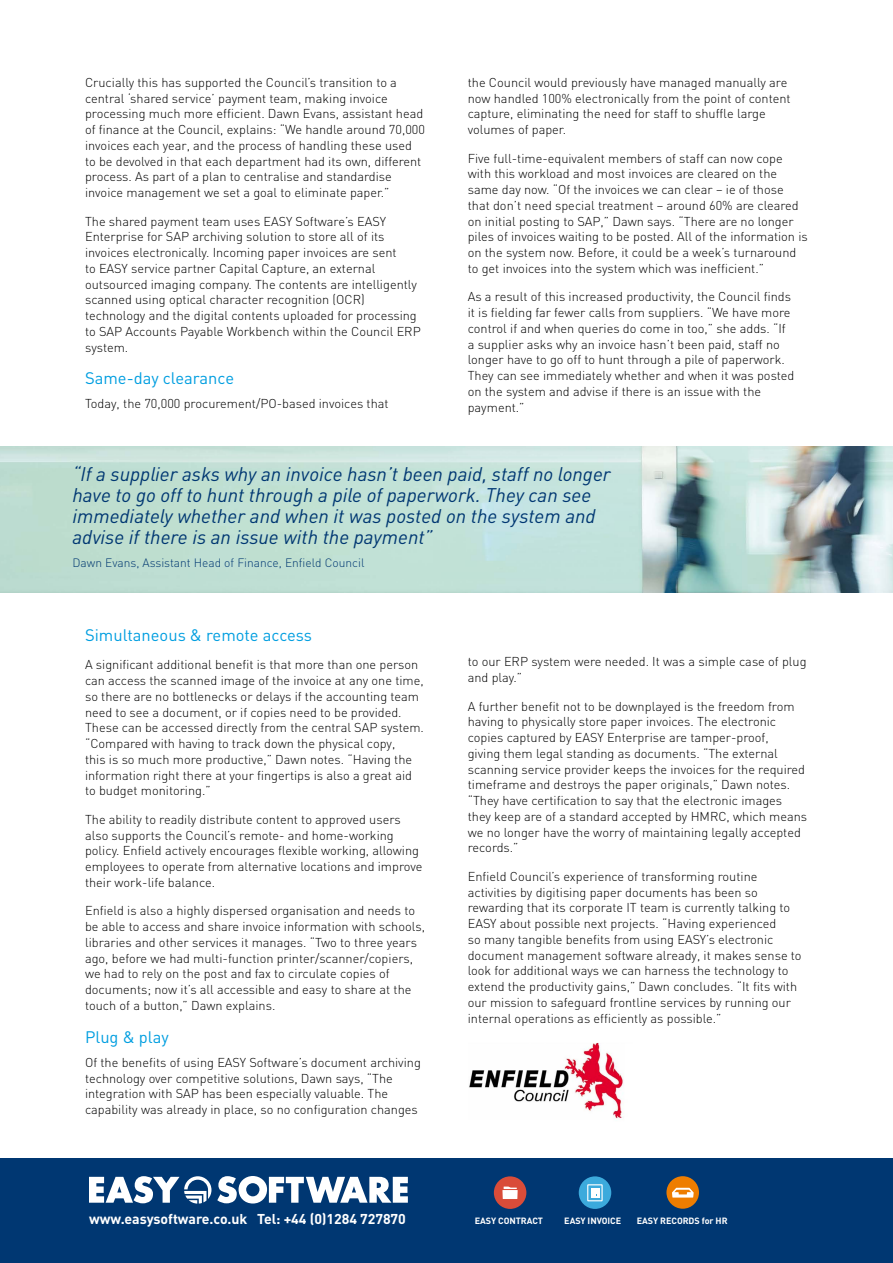
<style>
.page{position:relative;width:893px;height:1263px;background:#fff}
.page>*{position:absolute;margin:0;border:0;box-sizing:border-box;transform-origin:0 0}
.t1{font:italic 19.5px/21px "DINOT";color:#003772}
.t2{font:16.5px "DIN";color:#009ee0}
.t3{font:700 14.1px "DIN";letter-spacing:-.005em;color:#fff}
.t4{font:300 12.75px/15.8px "DIN";color:#000}
.t5{font:300 12px "DIN";color:#003772}
.t6{font:700 9px "DIN";letter-spacing:-.005em;color:#fff}
</style>
<div class="page">
<img style="left:0;top:447px;width:893px;height:145px">
<div style="left:0;top:1158px;width:893px;height:105px;background:#003772"></div>
<svg style="left:89px;top:1176px;width:319px;height:28px"></svg>
<div style="left:494px;top:1176px;width:32px;height:33px;background:#d94c39;border-radius:50%"></div>
<div style="left:502px;top:1190px;width:16px;height:9px;background:#fff"></div>
<svg style="left:502px;top:1186px;width:15px;height:10px"></svg>
<div style="left:579px;top:1176px;width:32px;height:33px;background:#3caadc;border-radius:50%"></div>
<div style="left:587px;top:1184px;width:16px;height:17px;border:1px solid #fff"></div>
<svg style="left:591px;top:1184px;width:12px;height:14px"></svg>
<div style="left:666px;top:1176px;width:33px;height:33px;background:#ee7d00;border-radius:50%"></div>
<svg style="left:672px;top:1188px;width:22px;height:9px"></svg>
<img style="left:469px;top:1043px;width:155px;height:76px">
<p class="t4" style="left:85px;top:74px;width:341px">Crucially this has supported the Council’s transition to a central ‘shared service’ payment team, making invoice processing much more efficient. Dawn Evans, assistant head of finance at the Council, explains: “We handle around 70,000 invoices each year, and the process of handling these used to be devolved in that each department had its own, different process. As part of a plan to centralise and standardise invoice management we set a goal to eliminate paper.”</p>
<p class="t4" style="left:85px;top:213px;width:337px">The shared payment team uses EASY Software’s EASY Enterprise for SAP archiving solution to store all of its invoices electronically. Incoming paper invoices are sent<br>to EASY service partner Capital Capture, an external outsourced imaging company. The contents are intelligently scanned using optical character recognition (OCR) technology and the digital contents uploaded for processing to SAP Accounts Payable Workbench within the Council ERP system.</p>
<p class="t2" style="left:85px;top:368px;width:151px">Same-day clearance</p>
<p class="t4" style="left:85px;top:396px;width:305px">Today, the 70,000 procurement/PO-based invoices that</p>
<p class="t4" style="left:468px;top:74px;width:324px">the Council would previously have managed manually are now handled 100% electronically from the point of content capture, eliminating the need for staff to shuffle large volumes of paper.</p>
<p class="t4" style="left:468px;top:150px;width:342px">Five full-time-equivalent members of staff can now cope with this workload and most invoices are cleared on the same day now. “Of the invoices we can clear – ie of those that don’t need special treatment – around 60% are cleared on initial posting to SAP,” Dawn says. “There are no longer piles of invoices waiting to be posted. All of the information is on the system now. Before, it could be a week’s turnaround to get invoices into the system which was inefficient.”</p>
<p class="t4" style="left:468px;top:289px;width:328px">As a result of this increased productivity, the Council finds it is fielding far fewer calls from suppliers. “We have more control if and when queries do come in too,” she adds. “If a supplier asks why an invoice hasn’t been paid, staff no longer have to go off to hunt through a pile of paperwork.<br>They can see immediately whether and when it was posted on the system and advise if there is an issue with the payment.”</p>
<h1 class="t1" style="left:72px;top:463px;width:540px">“If a supplier asks why an invoice hasn’t been paid, staff no longer have to go off to hunt through a pile of paperwork. They can see immediately whether and when it was posted on the system and advise if there is an issue with the payment”</h1>
<p class="t5" style="left:72px;top:555px;width:294px">Dawn Evans, Assistant Head of Finance, Enfield Council</p>
<p class="t2" style="left:85px;top:625px;width:228px">Simultaneous &amp; remote access</p>
<p class="t4" style="left:85px;top:657px;width:340px">A significant additional benefit is that more than one person can access the scanned image of the invoice at any one time, so there are no bottlenecks or delays if the accounting team need to see a document, or if copies need to be provided.<br>These can be accessed directly from the central SAP system. “Compared with having to track down the physical copy,<br>this is so much more productive,” Dawn notes. “Having the information right there at your fingertips is also a great aid to budget monitoring.”</p>
<p class="t4" style="left:85px;top:811px;width:339px">The ability to readily distribute content to approved users also supports the Council’s remote- and home-working policy. Enfield actively encourages flexible working, allowing employees to operate from alternative locations and improve their work-life balance.</p>
<p class="t4" style="left:85px;top:903px;width:342px">Enfield is also a highly dispersed organisation and needs to be able to access and share invoice information with schools, libraries and other services it manages. “Two to three years ago, before we had multi-function printer/scanner/copiers, we had to rely on the post and fax to circulate copies of documents; now it’s all accessible and easy to share at the touch of a button,” Dawn explains.</p>
<p class="t2" style="left:85px;top:1026px;width:85px">Plug &amp; play</p>
<p class="t4" style="left:85px;top:1054px;width:337px">Of the benefits of using EASY Software’s document archiving technology over competitive solutions, Dawn says, “The integration with SAP has been especially valuable. The capability was already in place, so no configuration changes</p>
<p class="t4" style="left:468px;top:654px;width:340px">to our ERP system were needed. It was a simple case of plug and play.”</p>
<p class="t4" style="left:468px;top:698px;width:341px">A further benefit not to be downplayed is the freedom from having to physically store paper invoices. The electronic copies captured by EASY Enterprise are tamper-proof,<br>giving them legal standing as documents. “The external scanning service provider keeps the invoices for the required timeframe and destroys the paper originals,” Dawn notes. “They have certification to say that the electronic images they keep are of a standard accepted by HMRC, which means we no longer have the worry of maintaining legally accepted records.”</p>
<p class="t4" style="left:468px;top:868px;width:335px">Enfield Council’s experience of transforming routine activities by digitising paper documents has been so rewarding that its corporate IT team is currently talking to EASY about possible next projects. “Having experienced<br>so many tangible benefits from using EASY’s electronic document management software already, it makes sense to look for additional ways we can harness the technology to extend the productivity gains,” Dawn concludes. “It fits with our mission to safeguard frontline services by running our internal operations as efficiently as possible.”</p>
<p class="t3" style="left:89px;top:1210px;width:318px">www.easysoftware.co.uk Tel: +44 (0)1284 727870</p>
<p class="t6" style="left:475px;top:1215px;width:70px">EASY CONTRACT</p>
<p class="t6" style="left:564px;top:1215px;width:58px">EASY INVOICE</p>
<p class="t6" style="left:637px;top:1215px;width:92px">EASY RECORDS for HR</p>
</div>
